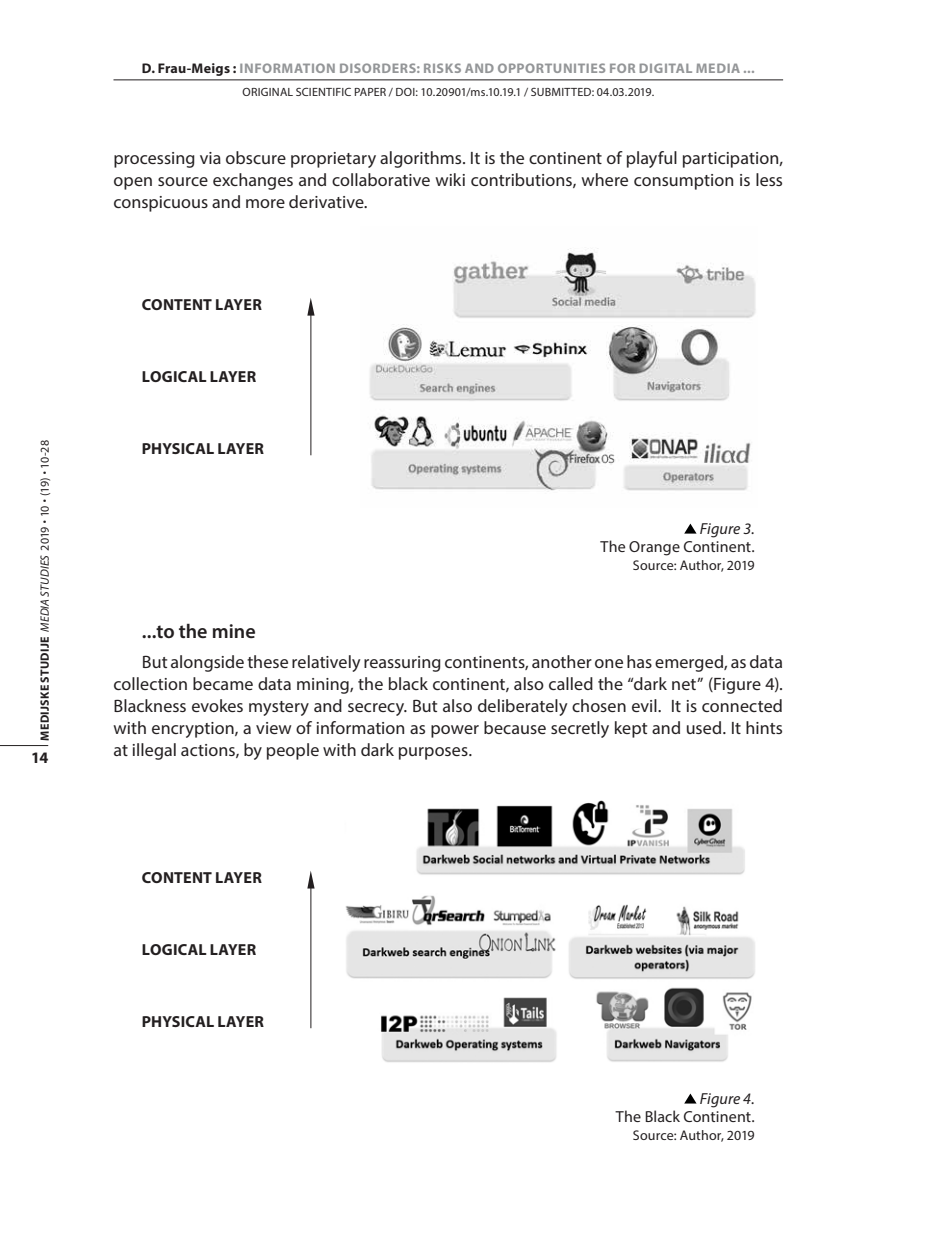
<style>
.page{position:relative;width:925px;height:1236px;background:#fff}
.page>*{position:absolute;margin:0;border:0;box-sizing:border-box;transform-origin:0 0}
.t1{font:600 20px "Myriad Pro";color:#231f20}
.t2{font:18px/22px "Myriad Pro";letter-spacing:.005em;color:#231f20;text-align:justify}
.t3{font:700 16px "Myriad Pro";letter-spacing:.015em;color:#231f20}
.t4{font:16px "Myriad Pro";letter-spacing:.01em;color:#231f20}
.t5{font:italic 16px "Myriad Pro";letter-spacing:.005em;color:#231f20}
.t6{font:700 14px "Myriad Pro";letter-spacing:.04em;color:#949698}
.t7{font:14px "Myriad Pro";letter-spacing:.01em;color:#231f20}
.t8{font:12px "Myriad Pro";letter-spacing:.015em;color:#231f20}
.t9{font:700 12px "Myriad Pro";letter-spacing:.025em;color:#231f20}
.s1{font-weight:400;font-style:italic}
.s2{font-weight:400}
.s3{color:#231f20}
</style>
<div class="page">
<hr style="left:113px;top:79px;width:669px;height:1px;background:#231f20">
<hr style="left:0;top:745px;width:48px;height:1px;background:#231f20">
<hr style="left:310px;top:313px;width:1px;height:142px;background:#231f20">
<svg style="left:307px;top:298px;width:7px;height:18px"></svg>
<hr style="left:310px;top:886px;width:1px;height:142px;background:#231f20">
<svg style="left:307px;top:871px;width:7px;height:17px"></svg>
<img style="left:369px;top:248px;width:387px;height:244px">
<img style="left:345px;top:800px;width:410px;height:263px">
<svg style="left:684px;top:524px;width:12px;height:10px"></svg>
<svg style="left:684px;top:1093px;width:12px;height:10px"></svg>
<p class="t9" style="left:37px;top:741px;width:302px;rotate:-90deg">MEDIJSKE STUDIJE <span class="s1">MEDIA STUDIES</span> <span class="s2">2019</span> <sup>.</sup> <span class="s2">10</span> <sup>.</sup> <span class="s2">(19)</span> <sup>.</sup> <span class="s2">10-28</span></p>
<p class="t3" style="left:31px;top:747px;width:19px">14</p>
<p class="t6" style="left:142px;top:59px;width:290px"><span class="s3">D. FRAU-MEIGS :</span> INFORMATI ON DISORDE RS: RISKS</p>
<p class="t6" style="left:464px;top:59px;width:116px">AND OPPORTUNITIES</p>
<p class="t6" style="left:609px;top:59px;width:147px">FOR DIGITAL MEDIA ...</p>
<p class="t8" style="left:242px;top:84px;width:413px">ORIGINAL SCIENTIFIC PAPER / DOI: 10.20901/ms.10.19.1 / SUBMITTED: 04.03.2019.</p>
<p class="t2" style="left:113px;top:146px;width:670px">processing via obscure proprietary algorithms. It is the continent of playful participation, open source exchanges and collaborative wiki contributions, where consumption is less conspicuous and more derivative.</p>
<p class="t3" style="left:142px;top:294px;width:121px">CONTENT LAYER</p>
<p class="t3" style="left:142px;top:366px;width:116px">LOGICAL LAYER</p>
<p class="t3" style="left:142px;top:438px;width:124px">PHYSICAL LAYER</p>
<p class="t5" style="left:699px;top:518px;width:56px">Figure 3.</p>
<p class="t4" style="left:600px;top:537px;width:156px">The Orange Continent.</p>
<p class="t7" style="left:632px;top:556px;width:123px">Source: Author, 2019</p>
<p class="t1" style="left:142px;top:618px;width:115px">...to the mine</p>
<p class="t2" style="left:113px;top:650px;width:670px;text-indent:28px">But alongside these relatively reassuring continents, another one has emerged, as data collection became data mining, the black continent, also called the “dark net” (Figure 4).<br>Blackness evokes mystery and secrecy. But also deliberately chosen evil. It is connected with encryption, a view of information as power because secretly kept and used. It hints at illegal actions, by people with dark purposes.</p>
<p class="t3" style="left:142px;top:867px;width:121px">CONTENT LAYER</p>
<p class="t3" style="left:142px;top:939px;width:116px">LOGICAL LAYER</p>
<p class="t3" style="left:142px;top:1011px;width:124px">PHYSICAL LAYER</p>
<p class="t5" style="left:699px;top:1088px;width:56px">Figure 4.</p>
<p class="t4" style="left:615px;top:1107px;width:140px">The Black Continent.</p>
<p class="t7" style="left:632px;top:1126px;width:123px">Source: Author, 2019</p>
</div>
